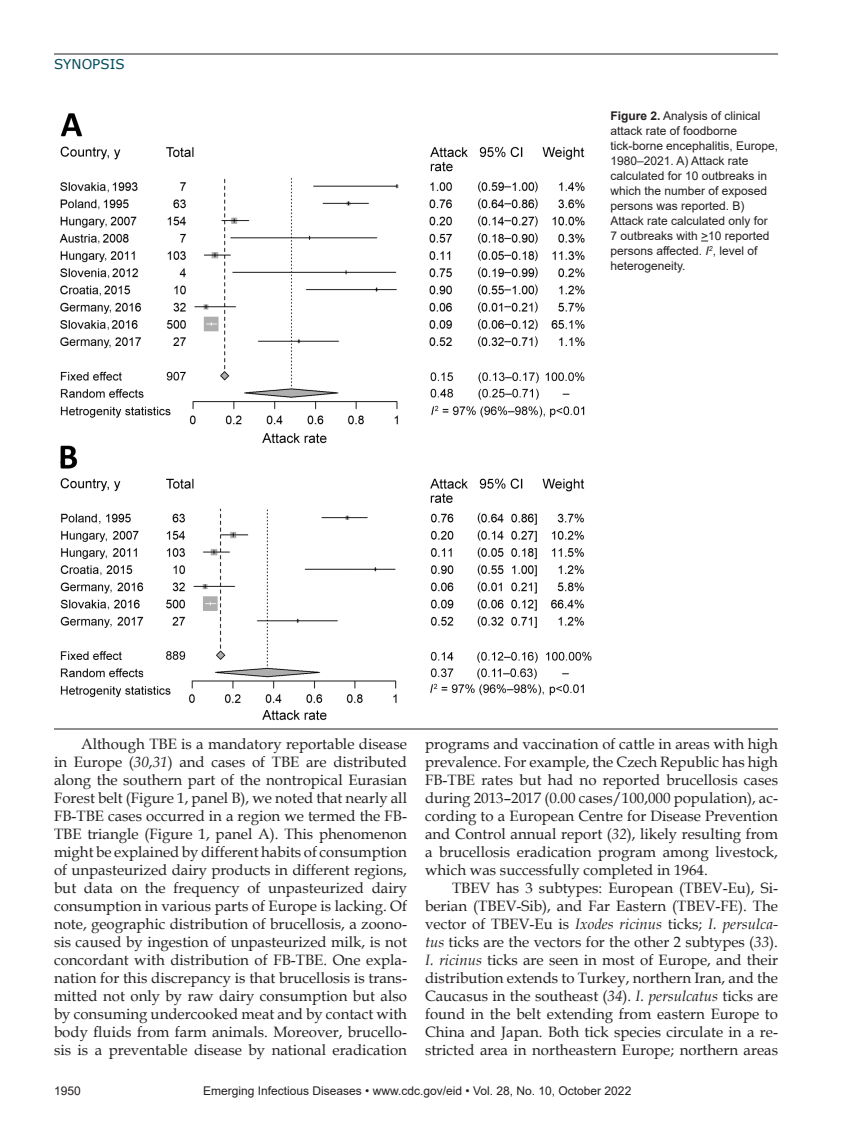
<style>
.page{position:relative;width:851px;height:1134px;background:#fff}
.page>*{position:absolute;margin:0;border:0;box-sizing:border-box;transform-origin:0 0}
.Body_Text{font:15px/18px "Book Antiqua";color:#231f20;text-align:justify}
.t1{font:13.5px "Verdana";color:#004b5c}
.Figure_Legend{font:12px/15px "Arial";color:#231f20}
.s1{font-weight:700}
.s2{font-style:italic}
</style>
<div class="page">
<hr style="left:54px;top:54px;width:724px;height:1px;background:#231f20">
<img style="left:59px;top:113px;width:533px;height:608px">
<hr style="left:54px;top:729px;width:724px;height:1px;background:#231f20">
<p class="t1" style="left:54px;top:55px;width:72px">SYNOPSIS</p>
<p class="Figure_Legend" style="left:610px;top:108px;width:169px"><span class="s1">Figure 2.</span> Analysis of clinical attack rate of foodborne tick-borne encephalitis, Europe,<br>1980–2021. A) Attack rate calculated for 10 outbreaks in which the number of exposed persons was reported. B)<br>Attack rate calculated only for<br>7 outbreaks with &gt;10 reported persons affected. <span class="s2">I</span><sup>2</sup>, level of heterogeneity.</p>
<p class="Body_Text" style="left:54px;top:734px;width:354px;text-indent:27px">Although TBE is a mandatory reportable disease in Europe (<span class="s2">30</span>,<span class="s2">31</span>) and cases of TBE are distributed along the southern part of the nontropical Eurasian Forest belt (Figure 1, panel B), we noted that nearly all FB-TBE cases occurred in a region we termed the FB-TBE triangle (Figure 1, panel A). This phenomenon might be explained by different habits of consumption of unpasteurized dairy products in different regions, but data on the frequency of unpasteurized dairy consumption in various parts of Europe is lacking. Of note, geographic distribution of brucellosis, a zoono&shy;sis caused by ingestion of unpasteurized milk, is not concordant with distribution of FB-TBE. One expla&shy;nation for this discrepancy is that brucellosis is trans&shy;mitted not only by raw dairy consumption but also by consuming undercooked meat and by contact with body fluids from farm animals. Moreover, brucello&shy;sis is a preventable disease by national eradication</p>
<p class="Body_Text" style="left:425px;top:734px;width:354px">programs and vaccination of cattle in areas with high prevalence. For example, the Czech Republic has high FB-TBE rates but had no reported brucellosis cases during 2013–2017 (0.00 cases/100,000 population), ac&shy;cording to a European Centre for Disease Prevention and Control annual report (<span class="s2">32</span>), likely resulting from a brucellosis eradication program among livestock, which was successfully completed in 1964.</p>
<p class="Body_Text" style="left:425px;top:878px;width:354px;text-indent:27px">TBEV has 3 subtypes: European (TBEV-Eu), Si&shy;berian (TBEV-Sib), and Far Eastern (TBEV-FE). The vector of TBEV-Eu is <span class="s2">Ixodes ricinus</span> ticks; <span class="s2">I. persulca&shy;tus</span> ticks are the vectors for the other 2 subtypes (<span class="s2">33</span>).<br><span class="s2">I. ricinus</span> ticks are seen in most of Europe, and their distribution extends to Turkey, northern Iran, and the Caucasus in the southeast (<span class="s2">34</span>). <span class="s2">I. persulcatus</span> ticks are found in the belt extending from eastern Europe to China and Japan. Both tick species circulate in a re&shy;stricted area in northeastern Europe; northern areas</p>
<p class="Figure_Legend" style="left:54px;top:1084px;width:28px">1950</p>
<p class="Figure_Legend" style="left:203px;top:1084px;width:429px">Emerging Infectious Diseases • www.cdc.gov/eid • Vol. 28, No. 10, October 2022</p>
</div>
